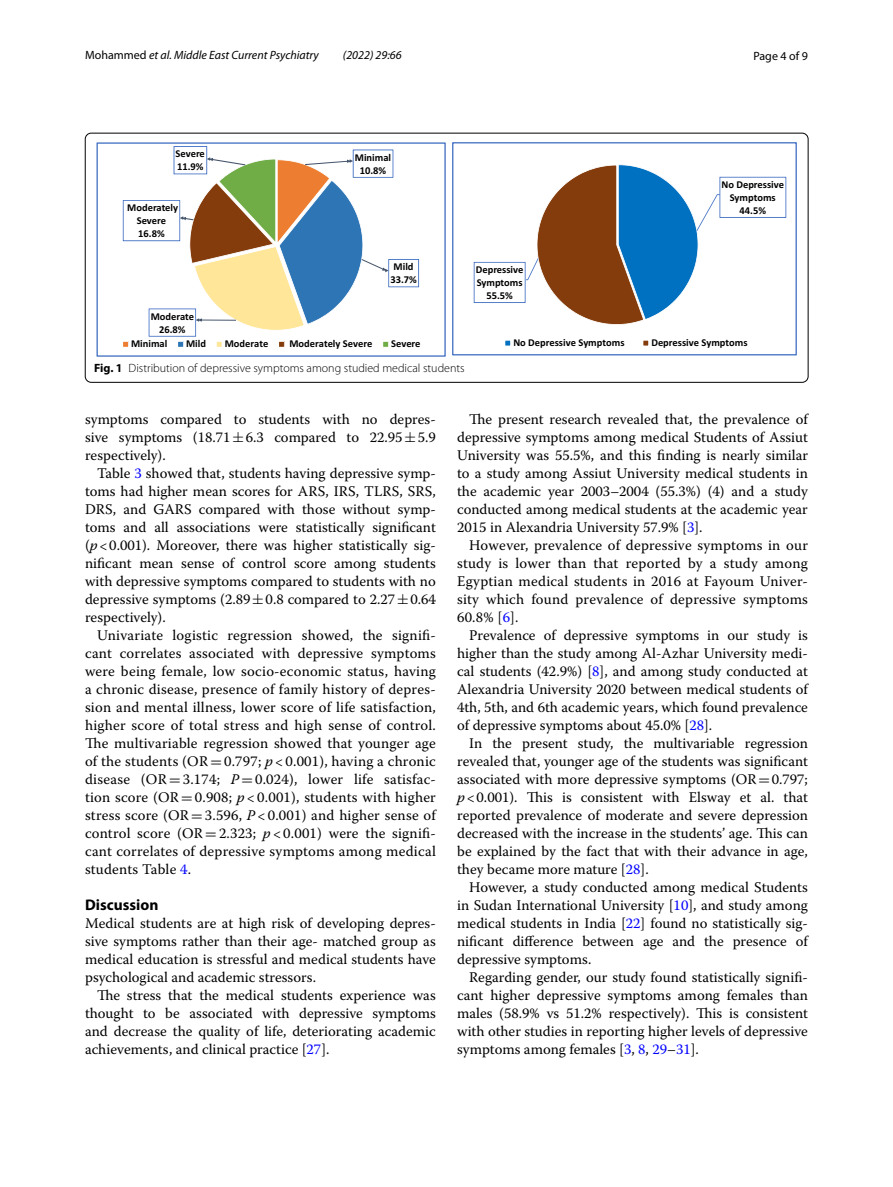
<style>
.page{position:relative;width:893px;height:1187px;background:#fff}
.page>*{position:absolute;margin:0;border:0;box-sizing:border-box;transform-origin:0 0}
.t1{font:700 15.45px "Myriad Pro";color:#000}
.t2{font:14.7px/18px "Warnock Pro";color:#000;text-align:justify}
.t3{font:300 12px "Myriad Pro";color:#000}
.t4{font:italic 12px "Myriad Pro";color:#000}
.t5{font:12px "Myriad Pro";color:#000}
.t6{font:700 10.5px/12.8px "Calibri";color:#000;text-align:center}
.s1{font-style:normal}
.s2{font-weight:700}
.s3{font-family:"MTSY"}
.s4{color:#00f}
.s5{font-style:italic}
</style>
<div class="page">
<svg style="left:96px;top:142px;width:350px;height:215px"></svg>
<svg style="left:452px;top:142px;width:345px;height:213px"></svg>
<div style="left:85px;top:133px;width:723px;height:249px;border:1px solid #000;border-radius:6px"></div>
<p class="t4" style="left:85px;top:48px;width:235px"><span class="s1">Mohammed</span> et al. Middle East Current Psychiatry</p>
<p class="t4" style="left:343px;top:48px;width:60px">(2022) 29:66</p>
<p class="t5" style="left:753px;top:48px;width:56px">Page 4 of 9</p>
<p class="t6" style="left:176px;top:147px;width:31px;text-align:left">Severe<br>11.9%</p>
<p class="t6" style="left:127px;top:201px;width:52px">Moderately<br>Severe<br>16.8%</p>
<p class="t6" style="left:151px;top:309px;width:45px">Moderate<br>26.8%</p>
<p class="t6" style="left:355px;top:151px;width:38px">Minimal<br>10.8%</p>
<p class="t6" style="left:390px;top:260px;width:28px">Mild<br>33.7%</p>
<p class="t6" style="left:131px;top:337px;width:38px">Minimal</p>
<p class="t6" style="left:186px;top:337px;width:22px">Mild</p>
<p class="t6" style="left:225px;top:337px;width:45px">Moderate</p>
<p class="t6" style="left:289px;top:337px;width:84px">Moderately Severe</p>
<p class="t6" style="left:391px;top:337px;width:31px">Severe</p>
<p class="t3" style="left:94px;top:361px;width:372px"><span class="s2">Fig. 1</span> Distribution of depressive symptoms among studied medical students</p>
<p class="t6" style="left:476px;top:263px;width:49px">Depressive<br>Symptoms<br>55.5%</p>
<p class="t6" style="left:721px;top:178px;width:64px">No Depressive<br>Symptoms<br>44.5%</p>
<p class="t6" style="left:513px;top:336px;width:113px">No Depressive Symptoms</p>
<p class="t6" style="left:651px;top:336px;width:98px">Depressive Symptoms</p>
<p class="t2" style="left:85px;top:410px;width:352px">symptoms compared to students with no depres&shy;sive symptoms (18.71<span class="s3">±</span>6.3 compared to 22.95<span class="s3">±</span>5.9 respectively).</p>
<p class="t2" style="left:85px;top:464px;width:352px;text-indent:12px">Table <span class="s4">3</span> showed that, students having depressive symp&shy;toms had higher mean scores for ARS, IRS, TLRS, SRS, DRS, and GARS compared with those without symp&shy;toms and all associations were statistically significant (<span class="s5">p</span>&lt;0.001). Moreover, there was higher statistically sig&shy;nificant mean sense of control score among students with depressive symptoms compared to students with no depressive symptoms (2.89<span class="s3">±</span>0.8 compared to 2.27<span class="s3">±</span>0.64 respectively).</p>
<p class="t2" style="left:85px;top:626px;width:352px;text-indent:12px">Univariate logistic regression showed, the signifi&shy;cant correlates associated with depressive symptoms were being female, low socio-economic status, having a chronic disease, presence of family history of depres&shy;sion and mental illness, lower score of life satisfaction, higher score of total stress and high sense of control.<br>The multivariable regression showed that younger age of the students (OR<span class="s3">=</span>0.797; <span class="s5">p</span> &lt; 0.001), having a chronic disease (OR<span class="s3">=</span>3.174; <span class="s5">P</span><span class="s3">=</span>0.024), lower life satisfac&shy;tion score (OR<span class="s3">=</span>0.908; <span class="s5">p</span> &lt; 0.001), students with higher stress score (OR<span class="s3">=</span>3.596, <span class="s5">P</span> &lt; 0.001) and higher sense of control score (OR<span class="s3">=</span>2.323; <span class="s5">p</span> &lt; 0.001) were the signifi&shy;cant correlates of depressive symptoms among medical students Table <span class="s4">4</span>.</p>
<p class="t1" style="left:85px;top:895px;width:75px">Discussion</p>
<p class="t2" style="left:85px;top:914px;width:352px">Medical students are at high risk of developing depres&shy;sive symptoms rather than their age- matched group as medical education is stressful and medical students have psychological and academic stressors.</p>
<p class="t2" style="left:85px;top:986px;width:352px;text-indent:12px">The stress that the medical students experience was thought to be associated with depressive symptoms and decrease the quality of life, deteriorating academic achievements, and clinical practice [<span class="s4">27</span>].</p>
<p class="t2" style="left:457px;top:410px;width:352px;text-indent:12px">The present research revealed that, the prevalence of depressive symptoms among medical Students of Assiut University was 55.5%, and this finding is nearly similar to a study among Assiut University medical students in the academic year 2003–2004 (55.3%) (4) and a study conducted among medical students at the academic year 2015 in Alexandria University 57.9% [<span class="s4">3</span>].</p>
<p class="t2" style="left:457px;top:536px;width:352px;text-indent:12px">However, prevalence of depressive symptoms in our study is lower than that reported by a study among Egyptian medical students in 2016 at Fayoum Univer&shy;sity which found prevalence of depressive symptoms 60.8% [<span class="s4">6</span>].</p>
<p class="t2" style="left:457px;top:626px;width:352px;text-indent:12px">Prevalence of depressive symptoms in our study is higher than the study among Al-Azhar University medi&shy;cal students (42.9%) [<span class="s4">8</span>], and among study conducted at Alexandria University 2020 between medical students of 4th, 5th, and 6th academic years, which found prevalence of depressive symptoms about 45.0% [<span class="s4">28</span>].</p>
<p class="t2" style="left:457px;top:734px;width:352px;text-indent:12px">In the present study, the multivariable regression revealed that, younger age of the students was significant associated with more depressive symptoms (OR<span class="s3">=</span>0.797; <span class="s5">p</span>&lt;0.001). This is consistent with Elsway et al. that reported prevalence of moderate and severe depression decreased with the increase in the students’ age. This can be explained by the fact that with their advance in age, they became more mature [<span class="s4">28</span>].</p>
<p class="t2" style="left:457px;top:878px;width:352px;text-indent:12px">However, a study conducted among medical Students in Sudan International University [<span class="s4">10</span>], and study among medical students in India [<span class="s4">22</span>] found no statistically sig&shy;nificant difference between age and the presence of depressive symptoms.</p>
<p class="t2" style="left:457px;top:968px;width:352px;text-indent:12px">Regarding gender, our study found statistically signifi&shy;cant higher depressive symptoms among females than males (58.9% vs 51.2% respectively). This is consistent with other studies in reporting higher levels of depressive symptoms among females [<span class="s4">3</span>, <span class="s4">8</span>, <span class="s4">29</span>–<span class="s4">31</span>].</p>
</div>
